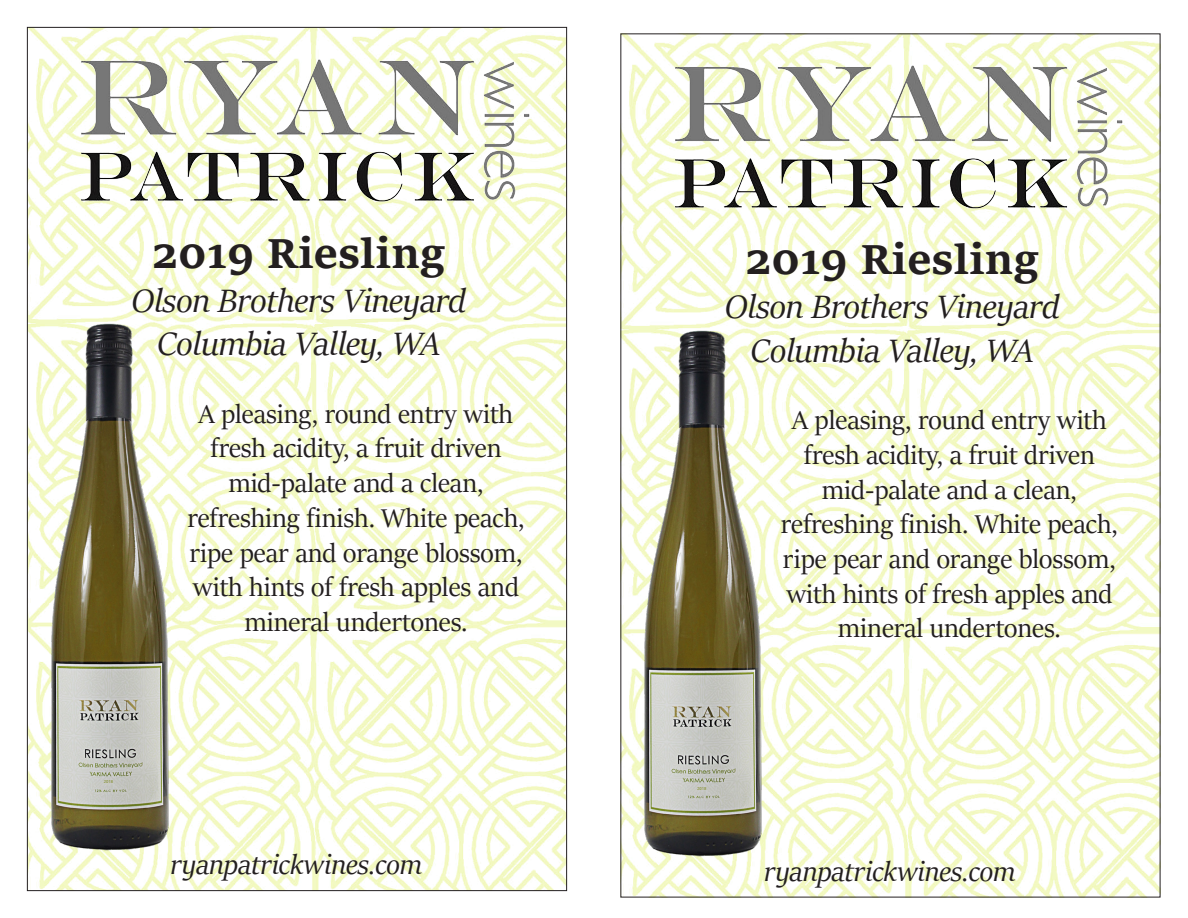
<style>
.page{position:relative;width:1188px;height:918px;background:#fff}
.page>*{position:absolute;margin:0;border:0;box-sizing:border-box;transform-origin:0 0}
.t1{font:700 45px "Sitka Text";color:#231f20}
.t2{font:italic 36.45px "Sitka Banner";color:#231f20}
.t3{font:italic 30.45px "Sitka Banner";color:#231f20}
.t4{font:28.95px/34.8px "Sitka Banner";color:#231f20;text-align:center}
.t5{font:4.5px "Hypatia Sans Pro";color:#7c891b}
</style>
<div class="page">
<img style="left:29px;top:29px;width:536px;height:860px">
<img style="left:61px;top:47px;width:484px;height:171px">
<img style="left:46px;top:322px;width:127px;height:529px">
<img style="left:622px;top:35px;width:536px;height:860px">
<img style="left:654px;top:54px;width:485px;height:170px">
<img style="left:640px;top:328px;width:127px;height:530px">
<p class="t1" style="left:152px;top:218px;width:295px">2019 Riesling</p>
<p class="t2" style="left:132px;top:275px;width:336px">Olson Brothers Vineyard</p>
<p class="t2" style="left:157px;top:319px;width:284px">Columbia Valley, WA</p>
<p class="t4" style="left:199px;top:395px;width:316px">A pleasing, round entry with fresh acidity, a fruit driven mid-palate and a clean,</p>
<p class="t4" style="left:187px;top:499px;width:339px">refreshing finish. White peach, ripe pear and orange blossom, with hints of fresh apples and mineral undertones.</p>
<p class="t5" style="left:104px;top:779px;width:11px">2018</p>
<p class="t3" style="left:171px;top:843px;width:253px">ryanpatrickwines.com</p>
<p class="t1" style="left:745px;top:224px;width:295px">2019 Riesling</p>
<p class="t2" style="left:725px;top:281px;width:336px">Olson Brothers Vineyard</p>
<p class="t2" style="left:751px;top:325px;width:284px">Columbia Valley, WA</p>
<p class="t4" style="left:792px;top:402px;width:316px">A pleasing, round entry with fresh acidity, a fruit driven mid-palate and a clean,</p>
<p class="t4" style="left:781px;top:506px;width:339px">refreshing finish. White peach, ripe pear and orange blossom, with hints of fresh apples and mineral undertones.</p>
<p class="t5" style="left:697px;top:785px;width:11px">2018</p>
<p class="t3" style="left:764px;top:850px;width:253px">ryanpatrickwines.com</p>
</div>
